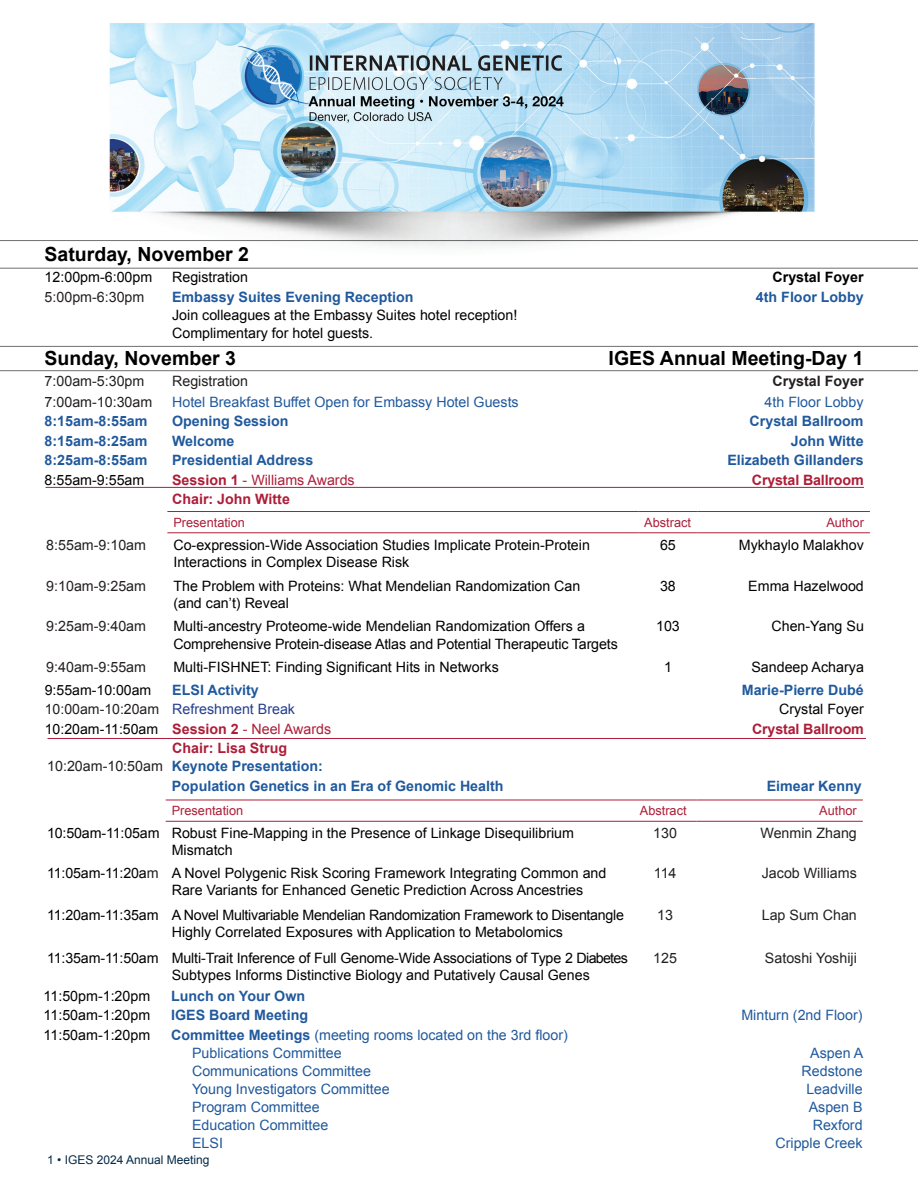
<style>
.page{position:relative;width:918px;height:1188px;background:#fff}
.page>*{position:absolute;margin:0;border:0;box-sizing:border-box;transform-origin:0 0}
.t1{font:700 19.5px "Arial";color:#000001}
.t2{font:14.25px/17.1px "Arial";color:#000001}
.t3{font:700 14.25px "Arial";color:#20599d}
.t4{font:14.25px "Arial";color:#20599d}
.t5{font:14.25px "Arial";color:#231f20}
.t6{font:14.25px/17.1px "Arial";letter-spacing:-.02em;color:#000001}
.t7{font:700 14.25px "Arial";letter-spacing:-.01em;color:#ad1d38}
.t8{font:14.25px "Arial";color:#253f8e}
.t9{font:14.25px "Arial";color:#ad1d38}
.t10{font:14.25px "Arial";color:#000}
.t11{font:700 14.25px "Arial";color:#000001}
.t12{font:700 14.25px "Arial";color:#231f20}
.t13{font:14.1px "Arial";color:#000001}
.t14{font:12.75px "Arial";color:#ad1d38}
.t15{font:12px "Arial";color:#042a47}
.s1{font-weight:700}
.s2{font-size:14.1px;color:#231f20}
.s3{font-weight:700;font-size:14.25px;color:#ad1d38}
.s4{font-size:14.25px;color:#ad1d38}
.s5{font-weight:400;color:#231f20}
.s6{color:#231f20}
</style>
<div class="page">
<svg style="left:0;top:240px;width:918px;height:29px"></svg>
<img style="left:24px;top:23px;width:880px;height:232px">
<hr style="left:46px;top:487px;width:818px;height:1px;background:#ad1d38">
<hr style="left:167px;top:511px;width:471px;height:1px;background:#ad1d38">
<hr style="left:638px;top:511px;width:60px;height:1px;background:#ad1d38">
<hr style="left:698px;top:511px;width:172px;height:1px;background:#ad1d38">
<hr style="left:167px;top:532px;width:471px;height:1px;background:#ad1d38">
<hr style="left:638px;top:532px;width:60px;height:1px;background:#ad1d38">
<hr style="left:698px;top:532px;width:172px;height:1px;background:#ad1d38">
<svg style="left:0;top:346px;width:918px;height:25px"></svg>
<hr style="left:166px;top:800px;width:468px;height:1px;background:#ad1d38">
<hr style="left:634px;top:800px;width:63px;height:1px;background:#ad1d38">
<hr style="left:697px;top:800px;width:166px;height:1px;background:#ad1d38">
<hr style="left:166px;top:821px;width:468px;height:1px;background:#ad1d38">
<hr style="left:634px;top:821px;width:63px;height:1px;background:#ad1d38">
<hr style="left:697px;top:821px;width:166px;height:1px;background:#ad1d38">
<hr style="left:48px;top:738px;width:818px;height:1px;background:#ad1d38">
<p class="t1" style="left:45px;top:241px;width:206px">Saturday, November 2</p>
<p class="t2" style="left:45px;top:269px;width:109px">12:00pm-6:00pm</p>
<p class="t2" style="left:172px;top:269px;width:78px">Registration</p>
<p class="t11" style="left:773px;top:268px;width:93px">Crystal Foyer</p>
<p class="t5" style="left:45px;top:287px;width:101px">5:00pm-6:30pm</p>
<p class="t3" style="left:172px;top:287px;width:243px">Embassy Suites Evening Reception</p>
<p class="t3" style="left:756px;top:287px;width:109px">4th Floor Lobby</p>
<p class="t2" style="left:172px;top:306px;width:347px">Join colleagues at the Embassy Suites hotel reception!</p>
<p class="t2" style="left:172px;top:324px;width:203px">Complimentary for hotel guests.</p>
<p class="t1" style="left:45px;top:345px;width:193px">Sunday, November 3</p>
<p class="t1" style="left:609px;top:345px;width:256px">IGES Annual Meeting-Day 1</p>
<p class="t5" style="left:45px;top:371px;width:101px">7:00am-5:30pm</p>
<p class="t5" style="left:172px;top:371px;width:78px">Registration</p>
<p class="t12" style="left:773px;top:371px;width:93px">Crystal Foyer</p>
<p class="t5" style="left:45px;top:392px;width:109px">7:00am-10:30am</p>
<p class="t4" style="left:172px;top:392px;width:348px">Hotel Breakfast Buffet Open for Embassy Hotel Guests</p>
<p class="t4" style="left:765px;top:392px;width:101px">4th Floor Lobby</p>
<p class="t3" style="left:45px;top:412px;width:104px">8:15am-8:55am</p>
<p class="t3" style="left:172px;top:412px;width:118px">Opening Session</p>
<p class="t3" style="left:750px;top:412px;width:116px">Crystal Ballroom</p>
<p class="t3" style="left:45px;top:431px;width:104px">8:15am-8:25am</p>
<p class="t3" style="left:172px;top:431px;width:64px">Welcome</p>
<p class="t3" style="left:791px;top:431px;width:74px">John Witte</p>
<p class="t3" style="left:45px;top:451px;width:104px">8:25am-8:55am</p>
<p class="t3" style="left:172px;top:451px;width:143px">Presidential Address</p>
<p class="t3" style="left:727px;top:451px;width:138px">Elizabeth Gillanders</p>
<p class="t2" style="left:45px;top:471px;width:101px">8:55am-9:55am</p>
<p class="t9" style="left:172px;top:470px;width:184px"><span class="s1">Session 1</span> - Williams Awards</p>
<p class="t7" style="left:752px;top:470px;width:113px">Crystal Ballroom</p>
<p class="t7" style="left:172px;top:490px;width:119px">Chair: John Witte</p>
<p class="t14" style="left:173px;top:514px;width:73px">Presentation</p>
<p class="t14" style="left:644px;top:514px;width:48px">Abstract</p>
<p class="t14" style="left:826px;top:514px;width:39px">Author</p>
<p class="t5" style="left:46px;top:535px;width:101px">8:55am-9:10am</p>
<p class="t2" style="left:173px;top:536px;width:418px">Co-expression-Wide Association Studies Implicate Protein-Protein<br>Interactions in Complex Disease Risk</p>
<p class="t2" style="left:660px;top:536px;width:17px">65</p>
<p class="t2" style="left:739px;top:536px;width:127px">Mykhaylo Malakhov</p>
<p class="t5" style="left:46px;top:577px;width:101px">9:10am-9:25am</p>
<p class="t2" style="left:173px;top:578px;width:409px">The Problem with Proteins: What Mendelian Randomization Can (and can’t) Reveal</p>
<p class="t2" style="left:660px;top:578px;width:17px">38</p>
<p class="t2" style="left:748px;top:578px;width:117px">Emma Hazelwood</p>
<p class="t5" style="left:46px;top:616px;width:101px">9:25am-9:40am</p>
<p class="t2" style="left:173px;top:617px;width:446px;line-height:18px">Multi-ancestry Proteome-wide Mendelian Randomization Offers a<br>Comprehensive Protein-disease Atlas and Potential Therapeutic Targets</p>
<p class="t2" style="left:656px;top:617px;width:25px">103</p>
<p class="t2" style="left:772px;top:617px;width:94px">Chen-Yang Su</p>
<p class="t5" style="left:46px;top:658px;width:101px">9:40am-9:55am</p>
<p class="t2" style="left:173px;top:659px;width:327px">Multi-FISHNET: Finding Significant Hits in Networks</p>
<p class="t2" style="left:664px;top:659px;width:9px">1</p>
<p class="t10" style="left:751px;top:658px;width:114px">Sandeep Acharya</p>
<p class="t13" style="left:45px;top:680px;width:108px">9:55am-10:00am</p>
<p class="t3" style="left:172px;top:680px;width:88px">ELSI Activity</p>
<p class="t3" style="left:742px;top:680px;width:123px">Marie-Pierre Dubé</p>
<p class="t8" style="left:45px;top:700px;width:252px"><span class="s2">10:00am-10:20am</span> Refreshment Break</p>
<p class="t2" style="left:779px;top:701px;width:86px">Crystal Foyer</p>
<p class="t13" style="left:45px;top:719px;width:288px">10:20am-11:50am <span class="s3">Session 2</span> <span class="s4">- Neel Awards</span></p>
<p class="t7" style="left:752px;top:719px;width:113px">Crystal Ballroom</p>
<p class="t7" style="left:172px;top:739px;width:116px">Chair: Lisa Strug</p>
<p class="t3" style="left:47px;top:757px;width:277px"><span class="s5">10:20am-10:50am</span> Keynote Presentation:</p>
<p class="t3" style="left:172px;top:776px;width:333px">Population Genetics in an Era of Genomic Health</p>
<p class="t3" style="left:767px;top:776px;width:97px">Eimear Kenny</p>
<p class="t14" style="left:172px;top:802px;width:73px">Presentation</p>
<p class="t14" style="left:640px;top:802px;width:48px">Abstract</p>
<p class="t14" style="left:819px;top:802px;width:39px">Author</p>
<p class="t2" style="left:47px;top:825px;width:114px">10:50am-11:05am</p>
<p class="t2" style="left:172px;top:825px;width:404px">Robust Fine-Mapping in the Presence of Linkage Disequilibrium<br>Mismatch</p>
<p class="t5" style="left:653px;top:824px;width:25px">130</p>
<p class="t5" style="left:760px;top:824px;width:98px">Wenmin Zhang</p>
<p class="t2" style="left:47px;top:864px;width:113px">11:05am-11:20a<span class="s6">m</span></p>
<p class="t2" style="left:172px;top:864px;width:436px">A Novel Polygenic Risk Scoring Framework Integrating Common and<br>Rare Variants for Enhanced Genetic Prediction Across Ancestries</p>
<p class="t5" style="left:654px;top:863px;width:24px">114</p>
<p class="t5" style="left:762px;top:863px;width:97px">Jacob Williams</p>
<p class="t2" style="left:47px;top:906px;width:113px">11:20am-11:35am</p>
<p class="t6" style="left:172px;top:906px;width:454px">A Novel Multivariable Mendelian Randomization Framework to Disentangle<br>Highly Correlated Exposures with Application to Metabolomics</p>
<p class="t5" style="left:657px;top:905px;width:17px">13</p>
<p class="t5" style="left:762px;top:905px;width:97px">Lap Sum Chan</p>
<p class="t2" style="left:47px;top:949px;width:113px">11:35am-11:50am</p>
<p class="t2" style="left:172px;top:949px;width:458px">Multi-Trait Inference of Full Genome-Wide Associations of Type 2 Diabetes<br>Subtypes Informs Distinctive Biology and Putatively Causal Genes</p>
<p class="t5" style="left:653px;top:949px;width:25px">125</p>
<p class="t5" style="left:765px;top:949px;width:93px">Satoshi Yoshiji</p>
<p class="t2" style="left:44px;top:987px;width:108px">11:50pm-1:20pm</p>
<p class="t3" style="left:171px;top:986px;width:136px">Lunch on Your Own</p>
<p class="t2" style="left:44px;top:1007px;width:108px">11:50am-1:20pm</p>
<p class="t3" style="left:171px;top:1006px;width:138px">IGES Board Meeting</p>
<p class="t4" style="left:741px;top:1006px;width:123px">Minturn (2nd Floor)</p>
<p class="t2" style="left:44px;top:1026px;width:108px">11:50am-1:20pm</p>
<p class="t4" style="left:171px;top:1025px;width:398px"><span class="s1">Committee Meetings</span> (meeting rooms located on the 3rd floor)</p>
<p class="t4" style="left:192px;top:1043px;width:151px">Publications Committee</p>
<p class="t4" style="left:810px;top:1043px;width:55px">Aspen A</p>
<p class="t4" style="left:192px;top:1061px;width:180px">Communications Committee</p>
<p class="t4" style="left:802px;top:1061px;width:62px">Redstone</p>
<p class="t4" style="left:192px;top:1079px;width:199px">Young Investigators Committee</p>
<p class="t4" style="left:806px;top:1079px;width:58px">Leadville</p>
<p class="t4" style="left:192px;top:1097px;width:129px">Program Committee</p>
<p class="t4" style="left:809px;top:1097px;width:55px">Aspen B</p>
<p class="t4" style="left:192px;top:1115px;width:138px">Education Committee</p>
<p class="t4" style="left:813px;top:1115px;width:51px">Rexford</p>
<p class="t4" style="left:192px;top:1133px;width:32px">ELSI</p>
<p class="t4" style="left:776px;top:1133px;width:89px">Cripple Creek</p>
<p class="t15" style="left:47px;top:1152px;width:164px">1 • IGES 2024 Annual Meeting</p>
</div>
